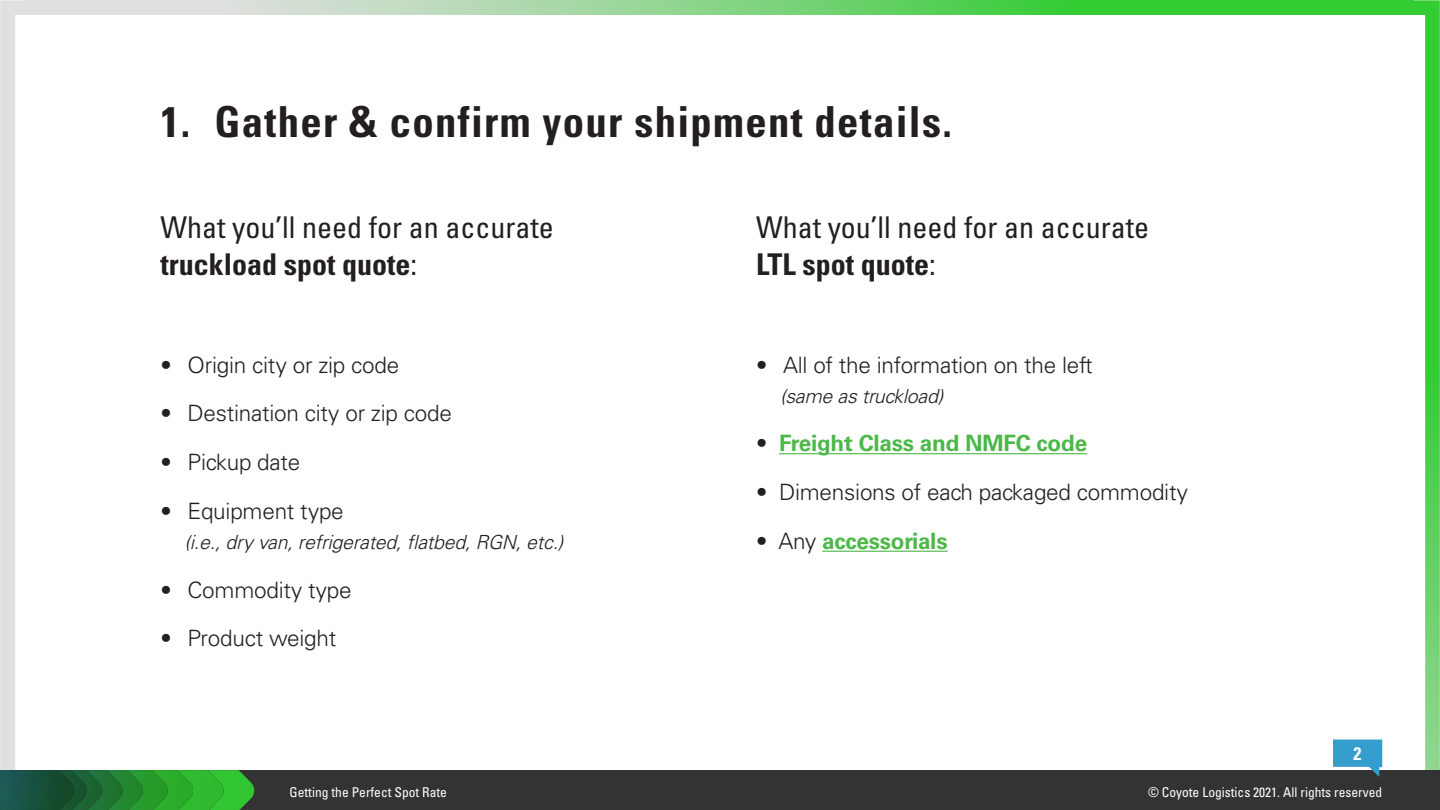
<style>
.page{position:relative;width:1440px;height:810px;background:#fff}
.page>*{position:absolute;margin:0;border:0;box-sizing:border-box;transform-origin:0 0}
.t1{font:700 condensed 42.75px "Univers LT Pro";letter-spacing:.03em;color:#231f20}
.t2{font:condensed 30px/37.5px "Univers LT Std";color:#231f20}
.t3{font:300 22.5px "Univers LT Std";letter-spacing:-.01em;color:#231f20}
.t4{font:700 22.5px "Univers LT Std";letter-spacing:-.01em;color:#4cb848}
.t5{font:italic 300 19.5px "Univers LT Std";color:#231f20}
.t6{font:700 condensed 18px "Univers LT Pro";color:#fff}
.t7{font:condensed 13.5px "Univers LT Std";color:#fff}
.s1{font-family:"Univers LT Pro";font-weight:700}
.s2{font-weight:300;color:#231f20}
</style>
<div class="page">
<img style="left:1414px;top:0;width:26px;height:770px">
<img style="left:26px;top:0;width:1388px;height:15px">
<div style="left:0;top:770px;width:1440px;height:40px;background:#333"></div>
<img style="left:225px;top:770px;width:29px;height:40px">
<img style="left:194px;top:770px;width:31px;height:40px">
<img style="left:169px;top:770px;width:25px;height:40px">
<img style="left:144px;top:770px;width:25px;height:40px">
<img style="left:124px;top:770px;width:20px;height:40px">
<img style="left:103px;top:770px;width:21px;height:40px">
<img style="left:76px;top:770px;width:27px;height:40px">
<img style="left:0;top:770px;width:76px;height:40px">
<svg style="left:1333px;top:740px;width:49px;height:37px"></svg>
<hr style="left:779px;top:453px;width:308px;height:1px;background:#4cb848">
<hr style="left:822px;top:551px;width:126px;height:1px;background:#4cb848">
<p class="t1" style="left:160px;top:96px;width:793px">1. Gather &amp; confirm your shipment details.</p>
<p class="t2" style="left:160px;top:208px;width:395px">What you’ll need for an accurate <span class="s1">truckload spot quote</span>:</p>
<p class="t3" style="left:160px;top:351px;width:240px">• Origin city or zip code</p>
<p class="t3" style="left:160px;top:400px;width:293px">• Destination city or zip code</p>
<p class="t3" style="left:160px;top:449px;width:141px">• Pickup date</p>
<p class="t3" style="left:160px;top:497px;width:185px">• Equipment type</p>
<p class="t5" style="left:185px;top:530px;width:386px">(i.e.,dryvan,refrigerated,flatbed,RGN,etc.)</p>
<p class="t3" style="left:160px;top:576px;width:193px">• Commodity type</p>
<p class="t3" style="left:160px;top:625px;width:177px">• Product weight</p>
<p class="t7" style="left:290px;top:783px;width:159px">Getting the Perfect Spot Rate</p>
<p class="t2" style="left:756px;top:208px;width:395px">What you’ll need for an accurate<br><span class="s1">LTL spot quote</span>:</p>
<p class="t3" style="left:756px;top:351px;width:338px">• All of the information on the left</p>
<p class="t5" style="left:780px;top:384px;width:170px">(same astruckload)</p>
<p class="t4" style="left:756px;top:430px;width:333px"><span class="s2">•</span> Freight Class and NMFC code</p>
<p class="t3" style="left:756px;top:479px;width:434px">• Dimensions of each packaged commodity</p>
<p class="t4" style="left:756px;top:528px;width:193px"><span class="s2">• Any</span> accessorials</p>
<p class="t6" style="left:1354px;top:742px;width:9px">2</p>
<p class="t7" style="left:1148px;top:783px;width:236px">© Coyote Logistics 2021. All rights reserved</p>
</div>
